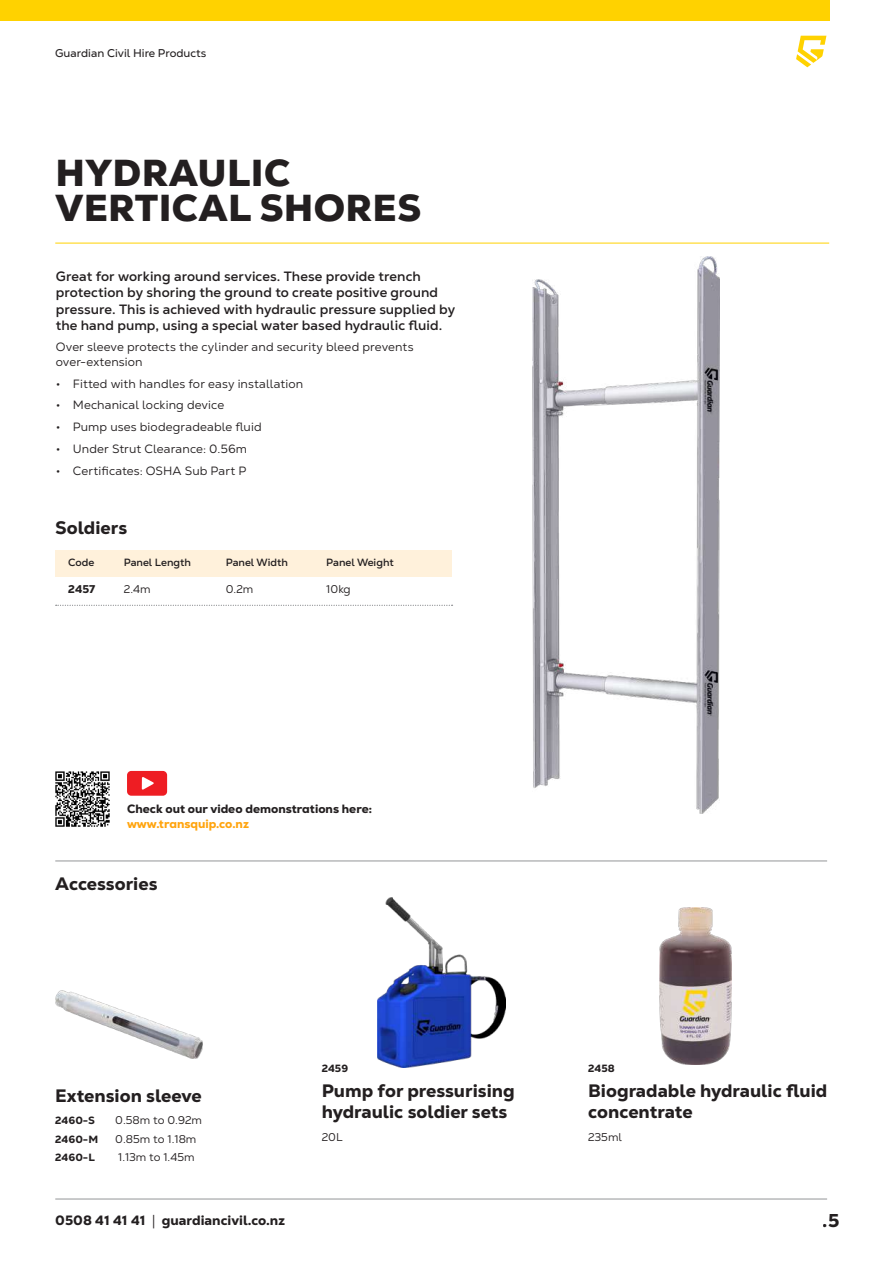
<style>
.page{position:relative;width:893px;height:1263px;background:#fff}
.page>*{position:absolute;margin:0;border:0;box-sizing:border-box;transform-origin:0 0}
.t1{font:900 37.5px/34.5px "Nexa Text";letter-spacing:.01em;color:#231f20}
.t2{font:800 18.75px "Nexa Text";color:#231f20}
.t3{font:800 18px/21px "Nexa Text";color:#231f20}
.t4{font:700 13.5px/16.5px "Nexa Text";letter-spacing:.005em;color:#231f20}
.t5{font:800 13.5px "Nexa Text";color:#231f20}
.t6{font:12px/15px "Nexa Text";letter-spacing:.01em;color:#231f20}
.t7{font:800 12px "Nexa";color:#231f20}
.t8{font:800 12px "Nexa";color:#ffa40d}
.t9{font:11.25px "Nexa Text";color:#231f20}
.t10{font:11.25px "Nexa Text";color:#231f20}
.t11{font:800 11.25px "Nexa Text";color:#231f20}
.t12{font:700 10.5px "Nexa Text";color:#231f20}
.t13{font:800 10.5px "Nexa Text";color:#231f20}
.s1{font-family:"Myriad Pro";font-weight:400}
</style>
<div class="page">
<img style="left:533px;top:257px;width:187px;height:557px">
<img style="left:377px;top:897px;width:128px;height:170px">
<div style="left:127px;top:771px;width:40px;height:25px;background:#ee1d23;border-radius:4px"></div>
<svg style="left:142px;top:777px;width:12px;height:13px"></svg>
<img style="left:55px;top:771px;width:55px;height:56px">
<div style="left:0;top:0;width:829px;height:21px;background:#ffd200"></div>
<hr style="left:55px;top:1199px;width:772px;height:1px;background:#939598">
<svg style="left:796px;top:36px;width:30px;height:31px"></svg>
<hr style="left:55px;top:243px;width:774px;height:1px;background:#ffd200">
<div style="left:56px;top:550px;width:396px;height:27px;background:#fff1db"></div>
<svg style="left:56px;top:605px;width:397px;height:1px"></svg>
<img style="left:660px;top:908px;width:72px;height:156px">
<hr style="left:55px;top:861px;width:772px;height:1px;background:#939598">
<img style="left:55px;top:990px;width:147px;height:68px">
<p class="t10" style="left:55px;top:46px;width:153px">Guardian Civil Hire Products</p>
<h1 class="t1" style="left:55px;top:156px;width:367px">HYDRAULIC<br>VERTICAL SHORES</h1>
<p class="t4" style="left:56px;top:267px;width:401px">Great for working around services. These provide trench protection by shoring the ground to create positive ground pressure. This is achieved with hydraulic pressure supplied by the hand pump, using a special water based hydraulic fluid.</p>
<p class="t6" style="left:56px;top:340px;width:359px">Over sleeve protects the cylinder and security bleed prevents over-extension</p>
<p class="t6" style="left:56px;top:376px;width:249px">• Fitted with handles for easy installation</p>
<p class="t6" style="left:56px;top:397px;width:170px">• Mechanical locking device</p>
<p class="t6" style="left:56px;top:419px;width:207px">• Pump uses biodegradeable fluid</p>
<p class="t6" style="left:56px;top:442px;width:193px">• Under Strut Clearance: 0.56m</p>
<p class="t6" style="left:56px;top:463px;width:192px">• Certificates: OSHA Sub Part P</p>
<h3 class="t3" style="left:55px;top:517px;width:73px">Soldiers</h3>
<p class="t12" style="left:68px;top:556px;width:28px">Code</p>
<p class="t12" style="left:124px;top:556px;width:69px">Panel Length</p>
<p class="t12" style="left:226px;top:556px;width:64px">Panel Width</p>
<p class="t12" style="left:326px;top:556px;width:69px">Panel Weight</p>
<p class="t11" style="left:68px;top:582px;width:29px">2457</p>
<p class="t9" style="left:124px;top:583px;width:28px">2.4m</p>
<p class="t9" style="left:226px;top:583px;width:29px">0.2m</p>
<p class="t9" style="left:326px;top:583px;width:26px">10kg</p>
<p class="t7" style="left:127px;top:801px;width:246px">Check out our video demonstrations here:</p>
<p class="t8" style="left:127px;top:815px;width:123px">www.transquip.co.nz</p>
<h3 class="t3" style="left:55px;top:873px;width:104px">Accessories</h3>
<h3 class="t3" style="left:55px;top:1085px;width:148px">Extension sleeve</h3>
<p class="t13" style="left:55px;top:1114px;width:41px">2460-S</p>
<p class="t9" style="left:115px;top:1114px;width:88px">0.58m to 0.92m</p>
<p class="t13" style="left:55px;top:1132px;width:44px">2460-M</p>
<p class="t9" style="left:115px;top:1132px;width:83px">0.85m to 1.18m</p>
<p class="t13" style="left:55px;top:1151px;width:41px">2460-L</p>
<p class="t9" style="left:118px;top:1151px;width:78px">1.13m to 1.45m</p>
<p class="t5" style="left:55px;top:1211px;width:231px">0508 41 41 41 <span class="s1">|</span> guardiancivil.co.nz</p>
<p class="t13" style="left:322px;top:1062px;width:28px">2459</p>
<h3 class="t3" style="left:322px;top:1080px;width:195px">Pump for pressurising hydraulic soldier sets</h3>
<p class="t9" style="left:322px;top:1130px;width:22px">20L</p>
<p class="t13" style="left:588px;top:1062px;width:28px">2458</p>
<h3 class="t3" style="left:588px;top:1080px;width:241px">Biogradable hydraulic fluid concentrate</h3>
<p class="t9" style="left:588px;top:1130px;width:35px">235ml</p>
<h2 class="t2" style="left:823px;top:1208px;width:18px">.5</h2>
</div>
